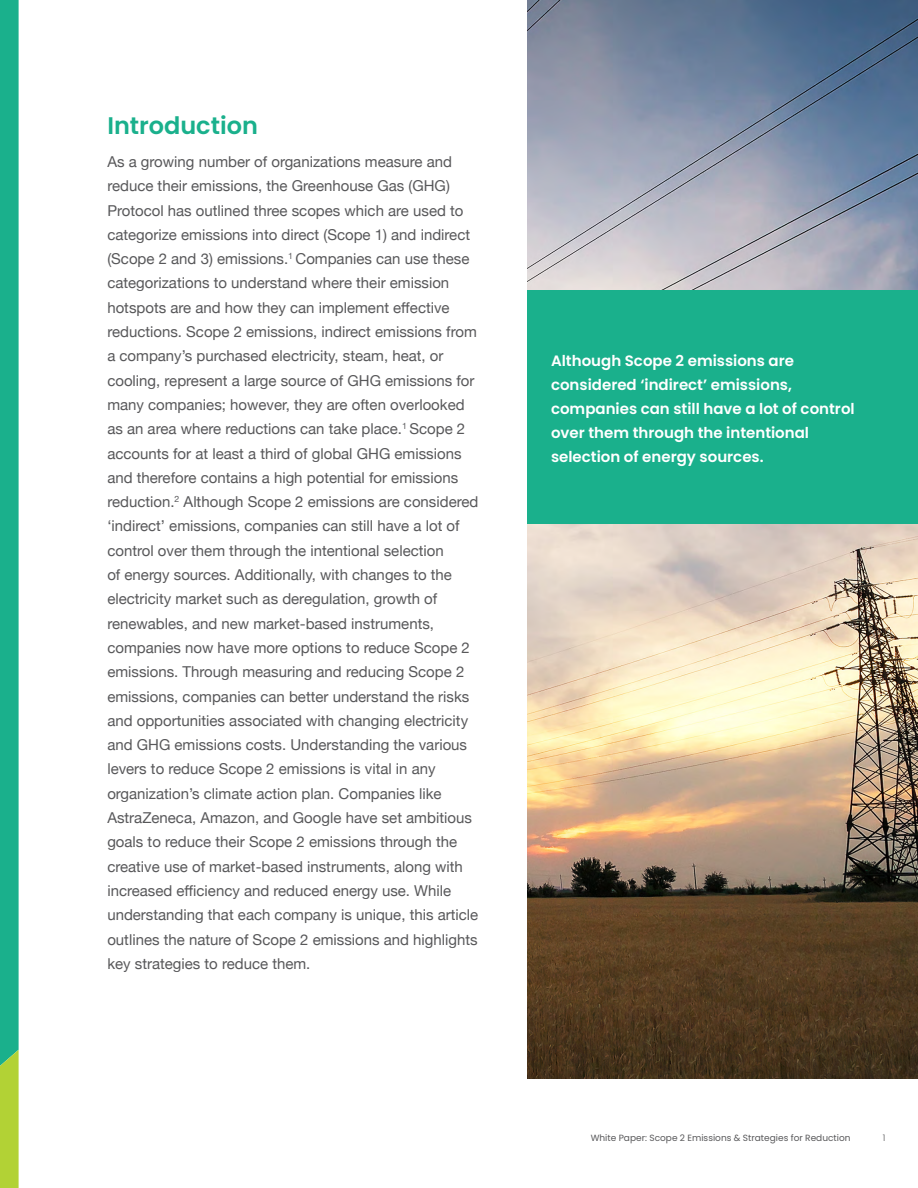
<style>
.page{position:relative;width:918px;height:1188px;background:#fff}
.page>*{position:absolute;margin:0;border:0;box-sizing:border-box;transform-origin:0 0}
.t1{font:600 24px "Poppins";color:#1ab08c}
.t2{font:15px/24.3px "Helvetica Neue";color:#58585a}
.t3{font:600 15px/24px "Poppins";color:#fff}
.t4{font:9px "Poppins";color:#58585a}
.t5{font:300 9px "Poppins";color:#58585a}
</style>
<div class="page">
<img style="left:527px;top:0;width:391px;height:1079px">
<div style="left:527px;top:291px;width:391px;height:233px;background:#1ab08c"></div>
<svg style="left:0;top:0;width:19px;height:1188px;background:#2fb585"></svg>
<h1 class="t1" style="left:107px;top:111px;width:152px">Introduction</h1>
<p class="t2" style="left:107px;top:150px;width:373px">As a growing number of organizations measure and reduce their emissions, the Greenhouse Gas (GHG)<br>Protocol has outlined three scopes which are used to categorize emissions into direct (Scope 1) and indirect (Scope 2 and 3) emissions.<sup>1</sup> Companies can use these categorizations to understand where their emission hotspots are and how they can implement effective reductions. Scope 2 emissions, indirect emissions from a company’s purchased electricity, steam, heat, or cooling, represent a large source of GHG emissions for many companies; however, they are often overlooked as an area where reductions can take place.<sup>1</sup> Scope 2 accounts for at least a third of global GHG emissions and therefore contains a high potential for emissions reduction.<sup>2</sup> Although Scope 2 emissions are considered ‘indirect’ emissions, companies can still have a lot of control over them through the intentional selection<br>of energy sources. Additionally, with changes to the electricity market such as deregulation, growth of renewables, and new market-based instruments, companies now have more options to reduce Scope 2 emissions. Through measuring and reducing Scope 2 emissions, companies can better understand the risks and opportunities associated with changing electricity and GHG emissions costs. Understanding the various levers to reduce Scope 2 emissions is vital in any organization’s climate action plan. Companies like AstraZeneca, Amazon, and Google have set ambitious goals to reduce their Scope 2 emissions through the creative use of market-based instruments, along with increased efficiency and reduced energy use. While understanding that each company is unique, this article outlines the nature of Scope 2 emissions and highlights key strategies to reduce them.</p>
<p class="t3" style="left:551px;top:349px;width:305px">Although Scope 2 emissions are considered ‘indirect’ emissions, companies can still have a lot of control over them through the intentional selection of energy sources.</p>
<p class="t4" style="left:591px;top:1133px;width:261px">White Paper: Scope 2 Emissions &amp; Strategies for Reduction</p>
<p class="t5" style="left:883px;top:1133px;width:4px">1</p>
</div>
